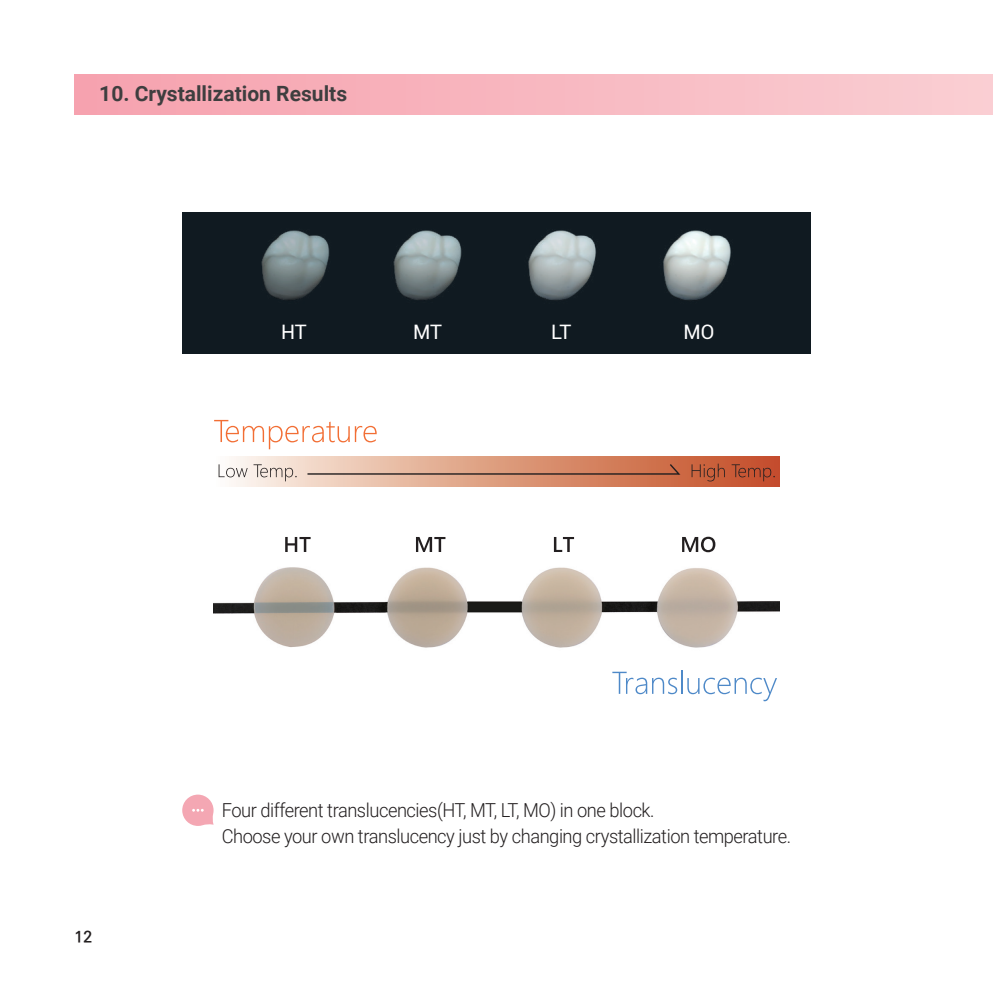
<style>
.page{position:relative;width:993px;height:993px;background:#fff}
.page>*{position:absolute;margin:0;border:0;box-sizing:border-box;transform-origin:0 0}
.t1{font:700 21px "Roboto";color:#3e3e3f}
.t2{font:19.95px "Roboto";letter-spacing:-.015em;color:#fff}
.t3{font:300 19.25px "Roboto";letter-spacing:-.025em;color:#231f20;scale:.95 1}
.t4{font:700 15.75px "Ko Pub Dotum";color:#231f20}
</style>
<div class="page">
<div style="left:74px;top:74px;width:918px;height:40px;background:linear-gradient(to right,#f6a1ae,#faced3)"></div>
<img style="left:214px;top:442px;width:565px;height:260px">
<svg style="left:612px;top:670px;width:164px;height:31px"></svg>
<svg style="left:214px;top:457px;width:565px;height:29px;background:#dfa187"></svg>
<svg style="left:214px;top:420px;width:135px;height:29px"></svg>
<svg style="left:355px;top:425px;width:21px;height:17px"></svg>
<svg style="left:218px;top:464px;width:29px;height:13px"></svg>
<svg style="left:253px;top:464px;width:43px;height:17px"></svg>
<svg style="left:691px;top:463px;width:33px;height:18px"></svg>
<svg style="left:731px;top:464px;width:43px;height:17px"></svg>
<svg style="left:306px;top:462px;width:375px;height:13px;background:#c99178"></svg>
<svg style="left:285px;top:537px;width:25px;height:15px"></svg>
<svg style="left:416px;top:537px;width:29px;height:15px"></svg>
<svg style="left:553px;top:537px;width:21px;height:15px"></svg>
<svg style="left:682px;top:536px;width:33px;height:16px"></svg>
<svg style="left:182px;top:794px;width:31px;height:31px"></svg>
<img style="left:183px;top:212px;width:626px;height:141px">
<p class="t1" style="left:99px;top:78px;width:249px">10. Crystallization Results</p>
<p class="t2" style="left:281px;top:317px;width:27px">HT</p>
<p class="t2" style="left:413px;top:317px;width:30px">MT</p>
<p class="t2" style="left:551px;top:317px;width:22px">LT</p>
<p class="t2" style="left:683px;top:317px;width:32px">MO</p>
<p class="t4" style="left:74px;top:929px;width:19px">12</p>
<p class="t3" style="left:221px;top:796px;width:457px">Four different translucencies(HT, MT, LT, MO) in one block.</p>
<p class="t3" style="left:221px;top:822px;width:600px">Choose your own translucency just by changing crystallization temperature.</p>
</div>
